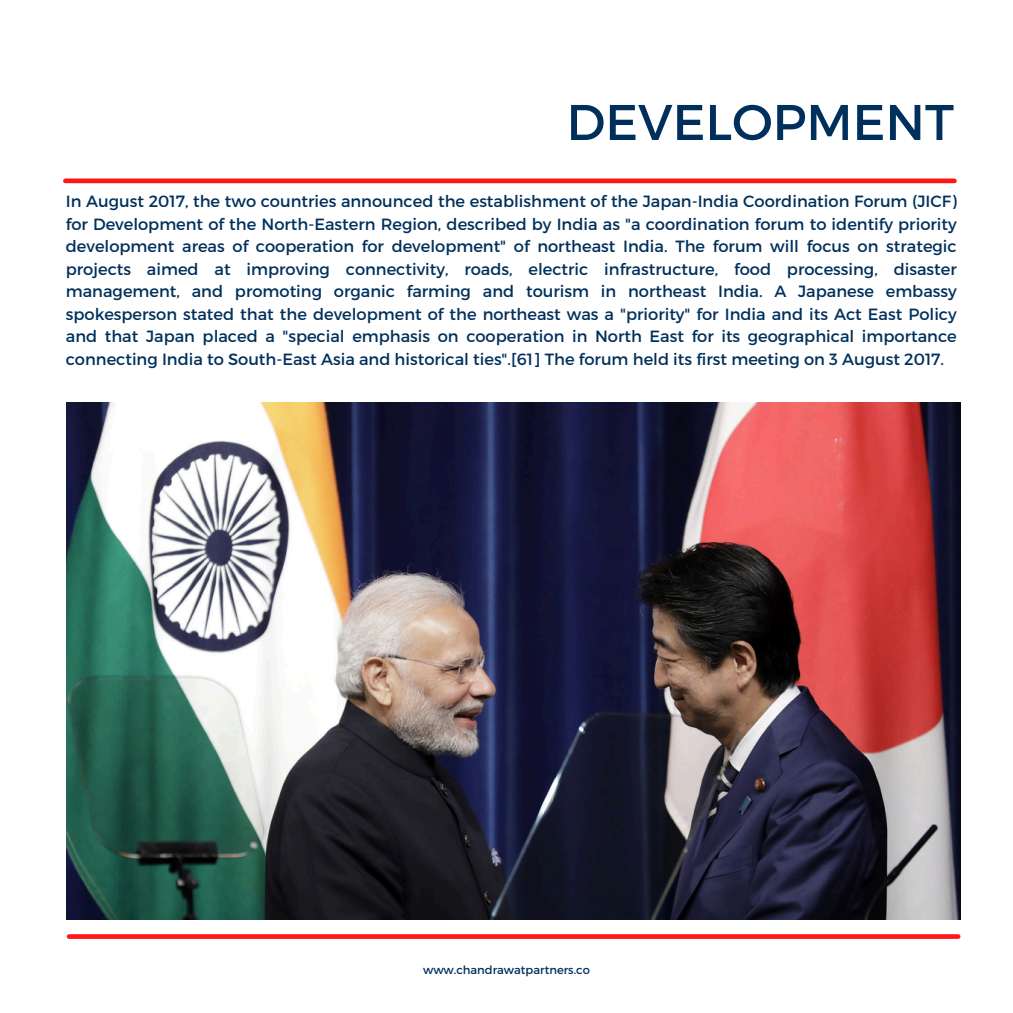
<style>
.page{position:relative;width:1013px;height:1013px;background:#fff}
.page>*{position:absolute;margin:0;border:0;box-sizing:border-box;transform-origin:0 0}
.t1{font:50px "Montserrat";color:#002f5b}
.t2{font:16.25px/22.5px "Montserrat";color:#00305b;text-align:justify}
.t3{font:11.5px "Montserrat";color:#00305b}
</style>
<div class="page">
<div style="left:65px;top:178px;width:889px;height:5px;background:#ff1616"></div>
<svg style="left:69px;top:934px;width:889px;height:4px;background:#f22"></svg>
<img style="left:67px;top:402px;width:893px;height:517px">
<h2 class="t1" style="left:566px;top:90px;width:389px">DEVELOPMENT</h2>
<h1 class="t2" style="left:66px;top:189px;width:892px">In August 2017, the two countries announced the establishment of the Japan-India Coordination Forum (JICF) for Development of the North-Eastern Region, described by India as "a coordination forum to identify priority development areas of cooperation for development" of northeast India. The forum will focus on strategic projects aimed at improving connectivity, roads, electric infrastructure, food processing, disaster management, and promoting organic farming and tourism in northeast India. A Japanese embassy spokesperson stated that the development of the northeast was a "priority" for India and its Act East Policy and that Japan placed a "special emphasis on cooperation in North East for its geographical importance connecting India to South-East Asia and historical ties".[61] The forum held its first meeting on 3 August 2017.</h1>
<p class="t3" style="left:423px;top:961px;width:168px">www.chandrawatpartners.co</p>
</div>
